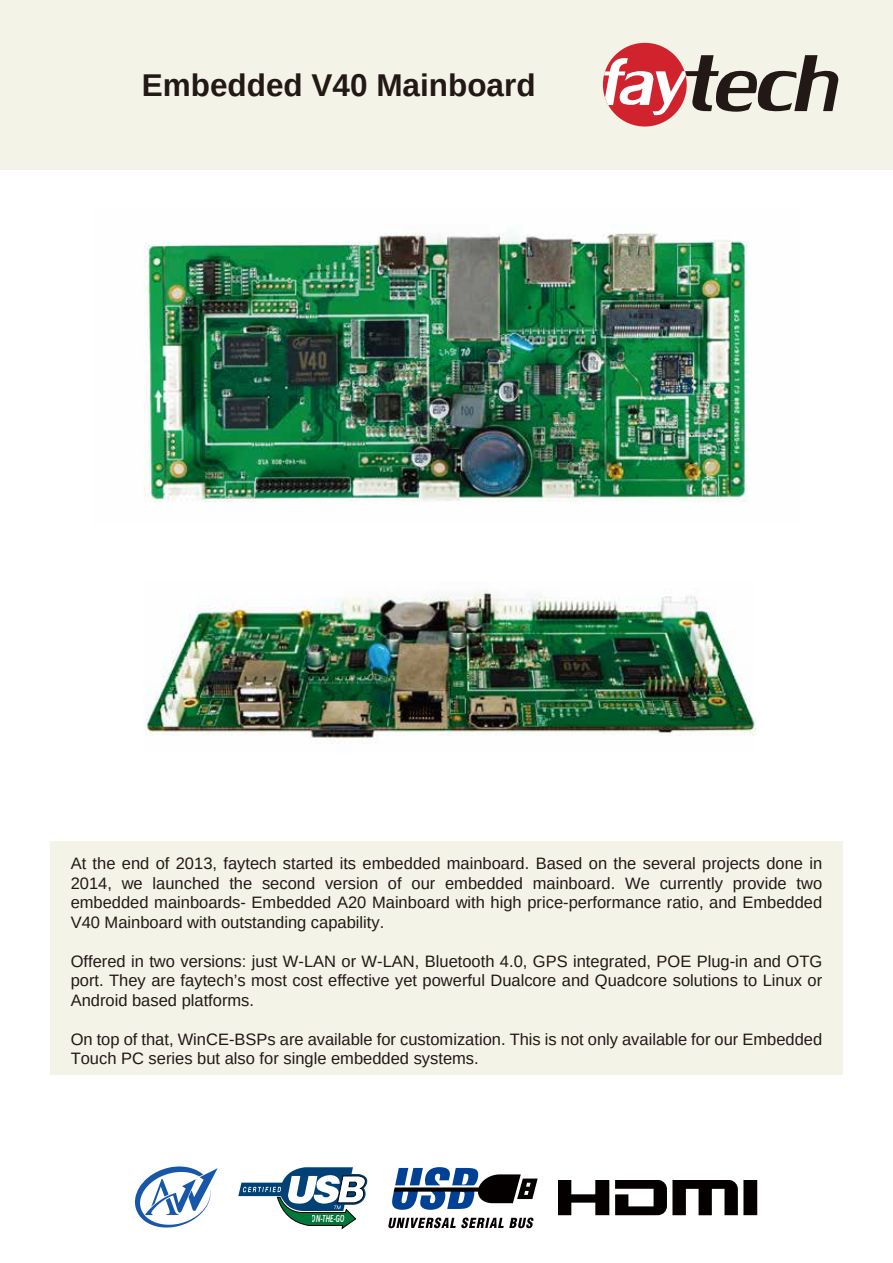
<style>
.page{position:relative;width:893px;height:1263px;background:#fff}
.page>*{position:absolute;margin:0;border:0;box-sizing:border-box;transform-origin:0 0}
.t1{font:700 31.5px "Arimo";color:#221815}
.t2{font:16.5px/19.5px "Arimo";color:#221815;text-align:justify}
.t3{font:italic 700 10.05px "News Gothic BT";color:#fff;scale:.63 1}
</style>
<div class="page">
<div style="left:50px;top:841px;width:793px;height:234px;background:#f3f3e8"></div>
<img style="left:144px;top:232px;width:605px;height:270px">
<svg style="left:135px;top:1166px;width:83px;height:61px"></svg>
<svg style="left:388px;top:1217px;width:146px;height:11px"></svg>
<svg style="left:392px;top:1167px;width:146px;height:43px"></svg>
<svg style="left:238px;top:1167px;width:130px;height:61px"></svg>
<svg style="left:558px;top:1180px;width:51px;height:35px"></svg>
<svg style="left:615px;top:1180px;width:142px;height:35px"></svg>
<div style="left:0;top:0;width:893px;height:169px;background:#f3f3e8"></div>
<div style="left:603px;top:43px;width:84px;height:84px;background:#d1232d;border-radius:50%"></div>
<svg style="left:604px;top:55px;width:235px;height:60px"></svg>
<img style="left:145px;top:589px;width:611px;height:155px">
<h1 class="t1" style="left:142px;top:64px;width:395px">Embedded V40 Mainboard</h1>
<p class="t2" style="left:71px;top:854px;width:753px">At the end of 2013, faytech started its embedded mainboard. Based on the several projects done in 2014, we launched the second version of our embedded mainboard. We currently provide two embedded mainboards- Embedded A20 Mainboard with high price-performance ratio, and Embedded V40 Mainboard with outstanding capability.</p>
<p class="t2" style="left:71px;top:951px;width:753px">Offered in two versions: just W-LAN or W-LAN, Bluetooth 4.0, GPS integrated, POE Plug-in and OTG port. They are faytech’s most cost effective yet powerful Dualcore and Quadcore solutions to Linux or Android based platforms.</p>
<p class="t2" style="left:71px;top:1029px;width:753px">On top of that, WinCE-BSPs are available for customization. This is not only available for our Embedded<br>Touch PC series but also for single embedded systems.</p>
<p class="t3" style="left:312px;top:1213px;width:53px">ON-THE-GO</p>
</div>
